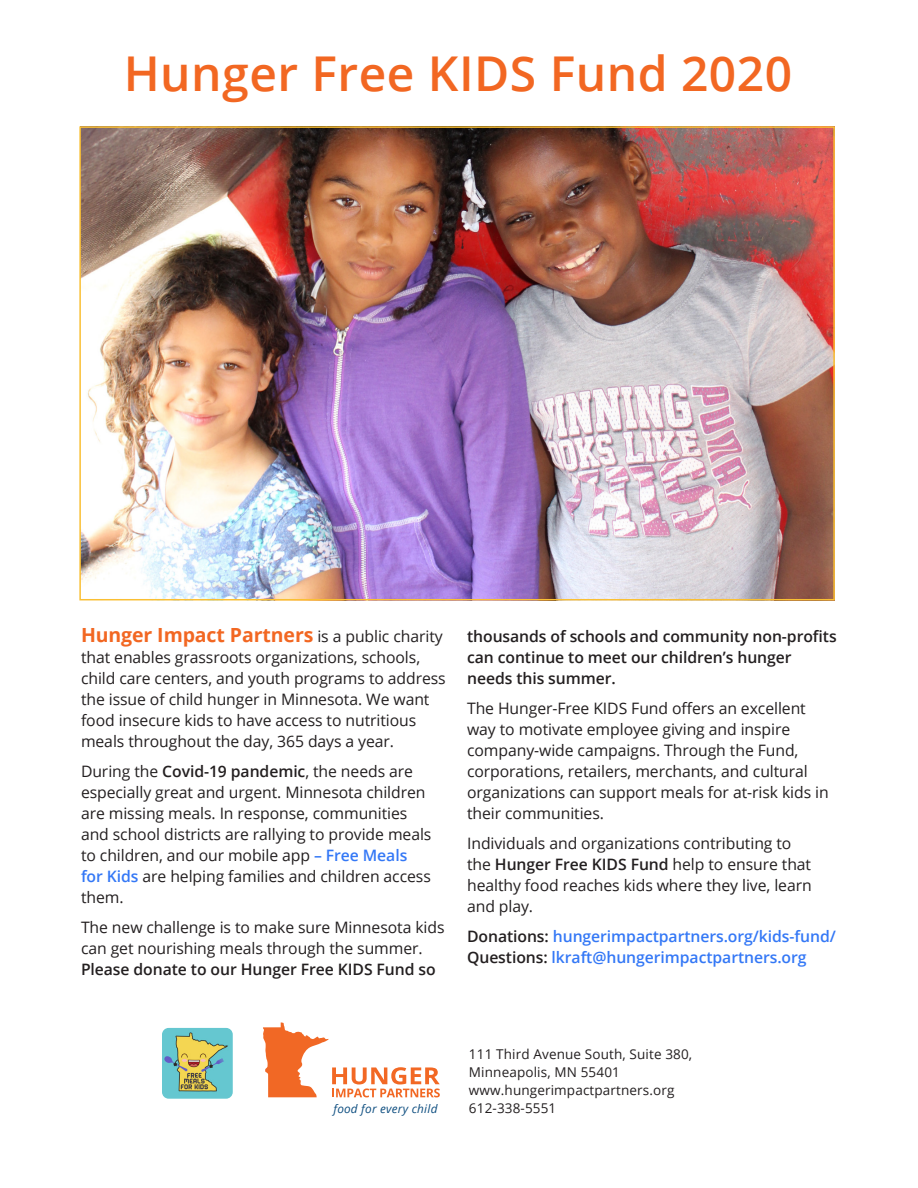
<style>
.page{position:relative;width:918px;height:1188px;background:#fff}
.page>*{position:absolute;margin:0;border:0;box-sizing:border-box;transform-origin:0 0}
.t1{font:600 48px "Open Sans";letter-spacing:.01em;color:#f26722}
.Body_Text{font:700 19.5px "Open Sans";letter-spacing:-.005em;color:#f26722}
.Body_Text-2{font:15.75px/21px "Open Sans";letter-spacing:-.005em;color:#231f20}
.Body_Text-3{font:600 15.75px/21px "Open Sans";letter-spacing:-.005em;color:#231f20}
.Body_Text-4{font:600 15.75px/21px "Open Sans";letter-spacing:-.005em;color:#3478f6}
.t2{font:13.5px "Open Sans";letter-spacing:.01em;color:#231f20}
.t3{font:italic 11.7px "Open Sans";letter-spacing:.02em;color:#0e4e80}
.s1{font-weight:400;font-size:15.75px;color:#231f20}
.s2{font-weight:600}
.s3{font-weight:600;color:#3478f6}
.s4{color:#231f20}
</style>
<div class="page">
<img style="left:82px;top:129px;width:750px;height:468px">
<div style="left:79px;top:126px;width:756px;height:474px;border:2px solid #fabf33"></div>
<img style="left:162px;top:1028px;width:71px;height:71px">
<svg style="left:263px;top:1022px;width:177px;height:75px"></svg>
<p class="t1" style="left:124px;top:40px;width:670px">Hunger Free KIDS Fund 2020</p>
<p class="Body_Text" style="left:81px;top:621px;width:363px">Hunger Impact Partners <span class="s1">is a public charity</span></p>
<p class="Body_Text-2" style="left:81px;top:646px;width:366px">that enables grassroots organizations, schools, child care centers, and youth programs to address the issue of child hunger in Minnesota. We want food insecure kids to have access to nutritious meals throughout the day, 365 days a year.</p>
<p class="Body_Text-2" style="left:81px;top:760px;width:352px">During the <span class="s2">Covid-19 pandemic</span>, the needs are especially great and urgent. Minnesota children are missing meals. In response, communities and school districts are rallying to provide meals to children, and our mobile app <span class="s3">– Free Meals for Kids</span> are helping families and children access them.</p>
<p class="Body_Text-2" style="left:81px;top:916px;width:365px">The new challenge is to make sure Minnesota kids can get nourishing meals through the summer.<br><span class="s2">Please donate to our Hunger Free KIDS Fund so</span></p>
<p class="Body_Text-3" style="left:467px;top:625px;width:371px">thousands of schools and community non-profits can continue to meet our children’s hunger needs this summer.</p>
<p class="Body_Text-2" style="left:467px;top:697px;width:363px">The Hunger-Free KIDS Fund offers an excellent way to motivate employee giving and inspire company-wide campaigns. Through the Fund, corporations, retailers, merchants, and cultural organizations can support meals for at-risk kids in their communities.</p>
<p class="Body_Text-2" style="left:467px;top:833px;width:346px">Individuals and organizations contributing to the <span class="s2">Hunger Free KIDS Fund</span> help to ensure that healthy food reaches kids where they live, learn and play.</p>
<p class="Body_Text-4" style="left:467px;top:926px;width:370px"><span class="s4">Donations:</span> hungerimpactpartners.org/kids-fund/<br><span class="s4">Questions:</span> lkraft@hungerimpactpartners.org</p>
<p class="t3" style="left:333px;top:1101px;width:106px">food for every child</p>
<p class="t2" style="left:469px;top:1045px;width:225px">111 Third Avenue South, Suite 380,</p>
<p class="t2" style="left:469px;top:1063px;width:152px">Minneapolis, MN 55401</p>
<p class="t2" style="left:469px;top:1081px;width:207px">www.hungerimpactpartners.org</p>
<p class="t2" style="left:469px;top:1099px;width:89px">612-338-5551</p>
</div>
